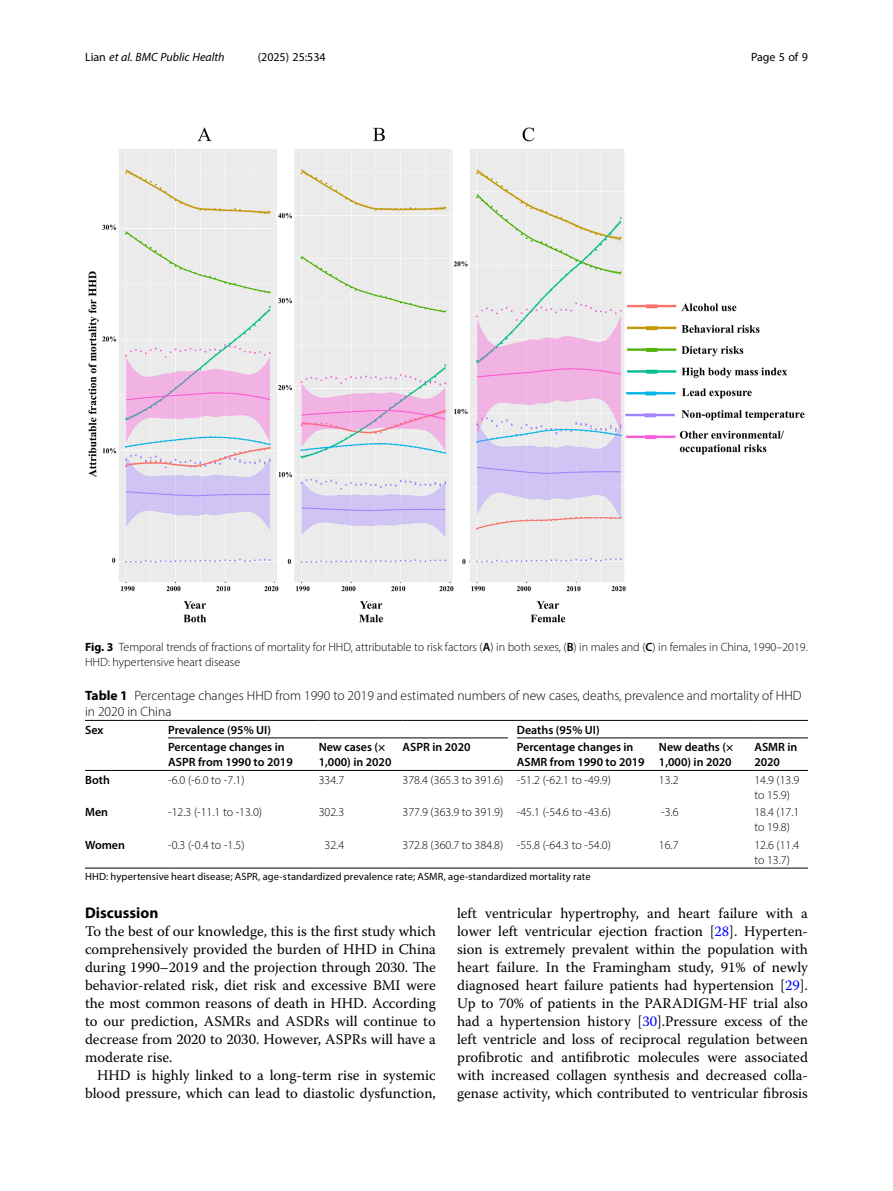
<style>
.page{position:relative;width:893px;height:1191px;background:#fff}
.page>*{position:absolute;margin:0;border:0;box-sizing:border-box;transform-origin:0 0}
.Head_1{font:700 15.45px "Myriad Pro";color:#000}
.Body_Text_Indent{font:14.7px/18px "Warnock Pro";color:#000;text-align:right}
.Body_Text{font:14.7px/18px "Warnock Pro";color:#000;text-align:justify}
.Table_Caption{font:300 13.5px/16.5px "Myriad Pro";color:#000}
.Table_Body{font:300 12px/15px "Myriad Pro";color:#000}
.Figure_Caption{font:300 12px/15px "Myriad Pro";color:#000}
.Table_Head{font:600 12px/15px "Myriad Pro";color:#000}
.t1{font:italic 12px "Myriad Pro";color:#000}
.t2{font:12px "Myriad Pro";color:#000}
.Table_Head_Bridge_Ru{font:600 12px "Myriad Pro";color:#000}
.Table_Body-2{font:600 12px "Myriad Pro";color:#000}
.Table_Footnote{font:10.5px "Myriad Pro";letter-spacing:.015em;color:#000}
.s1{font-style:normal}
.s2{font-weight:700}
.s3{font-weight:600}
.s4{color:#00f}
</style>
<div class="page">
<hr style="left:85px;top:770px;width:83px;height:1px;background:#000">
<hr style="left:168px;top:770px;width:151px;height:1px;background:#000">
<hr style="left:319px;top:770px;width:83px;height:1px;background:#000">
<hr style="left:402px;top:770px;width:115px;height:1px;background:#000">
<hr style="left:517px;top:770px;width:142px;height:1px;background:#000">
<hr style="left:659px;top:770px;width:95px;height:1px;background:#000">
<hr style="left:754px;top:770px;width:54px;height:1px;background:#000">
<hr style="left:168px;top:868px;width:151px;height:1px;background:#000">
<hr style="left:319px;top:868px;width:83px;height:1px;background:#000">
<hr style="left:402px;top:868px;width:115px;height:1px;background:#000">
<hr style="left:517px;top:868px;width:142px;height:1px;background:#000">
<hr style="left:659px;top:868px;width:95px;height:1px;background:#000">
<hr style="left:754px;top:868px;width:54px;height:1px;background:#000">
<hr style="left:85px;top:868px;width:83px;height:1px;background:#000">
<hr style="left:85px;top:720px;width:83px;height:1px;background:#000">
<hr style="left:517px;top:720px;width:142px;height:1px;background:#000">
<hr style="left:659px;top:720px;width:95px;height:1px;background:#000">
<hr style="left:754px;top:720px;width:54px;height:1px;background:#000">
<hr style="left:517px;top:737px;width:142px;height:1px;background:#000">
<hr style="left:659px;top:737px;width:95px;height:1px;background:#000">
<hr style="left:754px;top:737px;width:54px;height:1px;background:#000">
<hr style="left:168px;top:720px;width:151px;height:1px;background:#000">
<hr style="left:319px;top:720px;width:83px;height:1px;background:#000">
<hr style="left:402px;top:720px;width:115px;height:1px;background:#000">
<hr style="left:168px;top:737px;width:340px;height:1px;background:#000">
<img style="left:88px;top:127px;width:717px;height:496px">
<p class="t1" style="left:85px;top:50px;width:141px"><span class="s1">Lian</span> et al. BMC Public Health</p>
<p class="t2" style="left:258px;top:50px;width:70px">(2025) 25:534</p>
<p class="t2" style="left:751px;top:50px;width:58px">Page 5 of 9</p>
<p class="Figure_Caption" style="left:85px;top:639px;width:724px"><span class="s2">Fig. 3</span> Temporal trends of fractions of mortality for HHD, attributable to risk factors (<span class="s3">A</span>) in both sexes, (<span class="s3">B</span>) in males and (<span class="s3">C</span>) in females in China, 1990–2019.<br>HHD: hypertensive heart disease</p>
<p class="Table_Caption" style="left:85px;top:687px;width:718px"><span class="s2">Table 1</span> Percentage changes HHD from 1990 to 2019 and estimated numbers of new cases, deaths, prevalence and mortality of HHD in 2020 in China</p>
<p class="Table_Head" style="left:85px;top:722px;width:20px">Sex</p>
<p class="Table_Head_Bridge_Ru" style="left:168px;top:722px;width:104px">Prevalence (95% UI)</p>
<p class="Table_Head" style="left:517px;top:722px;width:84px">Deaths (95% UI)</p>
<p class="Table_Head" style="left:168px;top:739px;width:126px">Percentage changes in<br>ASPR from 1990 to 2019</p>
<p class="Table_Head" style="left:319px;top:739px;width:74px">New cases (×<br>1,000) in 2020</p>
<p class="Table_Head" style="left:402px;top:739px;width:70px">ASPR in 2020</p>
<p class="Table_Head" style="left:517px;top:739px;width:129px">Percentage changes in<br>ASMR from 1990 to 2019</p>
<p class="Table_Head" style="left:659px;top:739px;width:76px">New deaths (×<br>1,000) in 2020</p>
<p class="Table_Head" style="left:754px;top:739px;width:45px">ASMR in<br>2020</p>
<p class="Table_Body-2" style="left:85px;top:772px;width:26px">Both</p>
<p class="Table_Body" style="left:168px;top:772px;width:78px">-6.0 (-6.0 to -7.1)</p>
<p class="Table_Body" style="left:319px;top:772px;width:27px">334.7</p>
<p class="Table_Body" style="left:402px;top:772px;width:102px">378.4 (365.3 to 391.6)</p>
<p class="Table_Body" style="left:517px;top:772px;width:95px">-51.2 (-62.1 to -49.9)</p>
<p class="Table_Body" style="left:659px;top:772px;width:21px">13.2</p>
<p class="Table_Body" style="left:754px;top:772px;width:47px">14.9 (13.9 to 15.9)</p>
<p class="Table_Body-2" style="left:85px;top:804px;width:25px">Men</p>
<p class="Table_Body" style="left:168px;top:804px;width:95px">-12.3 (-11.1 to -13.0)</p>
<p class="Table_Body" style="left:319px;top:804px;width:27px">302.3</p>
<p class="Table_Body" style="left:402px;top:804px;width:102px">377.9 (363.9 to 391.9)</p>
<p class="Table_Body" style="left:517px;top:804px;width:95px">-45.1 (-54.6 to -43.6)</p>
<p class="Table_Body" style="left:661px;top:804px;width:19px">-3.6</p>
<p class="Table_Body" style="left:754px;top:804px;width:47px">18.4 (17.1 to 19.8)</p>
<p class="Table_Body-2" style="left:85px;top:837px;width:41px">Women</p>
<p class="Table_Body" style="left:168px;top:837px;width:78px">-0.3 (-0.4 to -1.5)</p>
<p class="Table_Body" style="left:325px;top:837px;width:21px">32.4</p>
<p class="Table_Body" style="left:402px;top:837px;width:102px">372.8 (360.7 to 384.8)</p>
<p class="Table_Body" style="left:517px;top:837px;width:95px">-55.8 (-64.3 to -54.0)</p>
<p class="Table_Body" style="left:659px;top:837px;width:21px">16.7</p>
<p class="Table_Body" style="left:754px;top:837px;width:47px">12.6 (11.4 to 13.7)</p>
<p class="Table_Footnote" style="left:85px;top:870px;width:507px">HHD: hypertensive heart disease; ASPR, age-standardized prevalence rate; ASMR, age-standardized mortality rate</p>
<p class="Head_1" style="left:85px;top:903px;width:75px">Discussion</p>
<p class="Body_Text" style="left:85px;top:922px;width:352px">To the best of our knowledge, this is the first study which comprehensively provided the burden of HHD in China during 1990–2019 and the projection through 2030. The behavior-related risk, diet risk and excessive BMI were the most common reasons of death in HHD. According to our prediction, ASMRs and ASDRs will continue to decrease from 2020 to 2030. However, ASPRs will have a moderate rise.</p>
<p class="Body_Text_Indent" style="left:85px;top:1066px;width:352px">HHD is highly linked to a long-term rise in systemic blood pressure, which can lead to diastolic dysfunction,</p>
<p class="Body_Text_Indent" style="left:457px;top:904px;width:352px;text-align:justify">left ventricular hypertrophy, and heart failure with a lower left ventricular ejection fraction [<span class="s4">28</span>]. Hyperten&shy;sion is extremely prevalent within the population with heart failure. In the Framingham study, 91% of newly diagnosed heart failure patients had hypertension [<span class="s4">29</span>].<br>Up to 70% of patients in the PARADIGM-HF trial also had a hypertension history [<span class="s4">30</span>].Pressure excess of the left ventricle and loss of reciprocal regulation between profibrotic and antifibrotic molecules were associated with increased collagen synthesis and decreased colla&shy;genase activity, which contributed to ventricular fibrosis</p>
</div>
